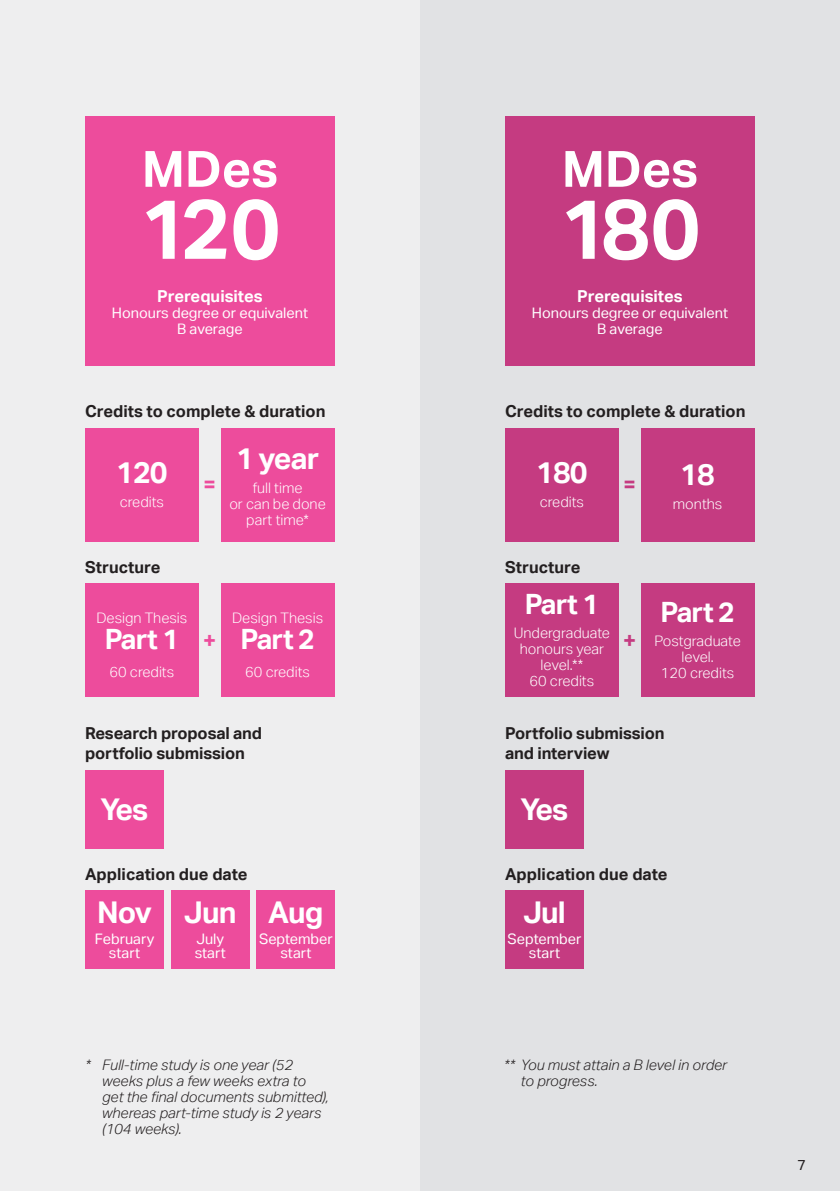
<style>
.page{position:relative;width:840px;height:1191px;background:#fff}
.page>*{position:absolute;margin:0;border:0;box-sizing:border-box;transform-origin:0 0}
.t1{font:700 84px "Aktiv Grotesk";letter-spacing:-.05em;color:#fff}
.t2{font:700 50px "Aktiv Grotesk";color:#fff}
.t3{font:700 30px "Aktiv Grotesk";letter-spacing:-.03em;color:#fff}
.t4{font:700 28px "Aktiv Grotesk";letter-spacing:-.03em;color:#fff}
.t5{font:700 22px "Aktiv Grotesk";color:#c53b81}
.t6{font:700 22px "Aktiv Grotesk";color:#ed4c9c}
.t7{font:700 16.4px/20px "Aktiv Grotesk";color:#231f20}
.t8{font:700 16.4px "Aktiv Grotesk";color:#fff}
.t9{font:italic 300 14.4px/16px "Aktiv Grotesk";color:#231f20}
.t10{font:300 14.4px/16px "Aktiv Grotesk";color:#fff;text-align:center}
.t11{font:14.4px/13.8px "Aktiv Grotesk";color:#fff;text-align:center}
.t12{font:14.4px "Aktiv Grotesk";color:#231f20}
</style>
<div class="page">
<div style="left:0;top:0;width:420px;height:1191px;background:#eeeeef"></div>
<div style="left:420px;top:0;width:419px;height:1191px;background:#e1e2e4"></div>
<div style="left:505px;top:116px;width:249px;height:249px;background:#c53b81"></div>
<div style="left:505px;top:428px;width:113px;height:113px;background:#c53b81"></div>
<div style="left:640px;top:428px;width:114px;height:113px;background:#c53b81"></div>
<div style="left:505px;top:583px;width:113px;height:113px;background:#c53b81"></div>
<div style="left:640px;top:583px;width:114px;height:113px;background:#c53b81"></div>
<div style="left:505px;top:769px;width:78px;height:79px;background:#c53b81"></div>
<div style="left:505px;top:890px;width:78px;height:79px;background:#c53b81"></div>
<div style="left:85px;top:116px;width:249px;height:249px;background:#ed4c9c"></div>
<div style="left:85px;top:428px;width:113px;height:113px;background:#ed4c9c"></div>
<div style="left:221px;top:428px;width:113px;height:113px;background:#ed4c9c"></div>
<div style="left:85px;top:583px;width:113px;height:113px;background:#ed4c9c"></div>
<div style="left:221px;top:583px;width:113px;height:113px;background:#ed4c9c"></div>
<div style="left:85px;top:769px;width:79px;height:79px;background:#ed4c9c"></div>
<div style="left:85px;top:890px;width:79px;height:79px;background:#ed4c9c"></div>
<div style="left:171px;top:890px;width:78px;height:79px;background:#ed4c9c"></div>
<div style="left:256px;top:890px;width:79px;height:79px;background:#ed4c9c"></div>
<h2 class="t2" style="left:142px;top:138px;width:138px">MDes</h2>
<h1 class="t1" style="left:139px;top:177px;width:142px">120</h1>
<p class="t8" style="left:157px;top:285px;width:107px">Prerequisites</p>
<p class="t11" style="left:112px;top:304px;width:197px;line-height:16px">Honours degree or equivalent<br>B average</p>
<p class="t7" style="left:85px;top:401px;width:242px">Credits to complete &amp; duration</p>
<h3 class="t3" style="left:116px;top:454px;width:53px">120</h3>
<p class="t10" style="left:120px;top:494px;width:46px">credits</p>
<p class="t7" style="left:85px;top:556px;width:77px">Structure</p>
<p class="t10" style="left:96px;top:610px;width:92px">Design Thesis</p>
<h3 class="t4" style="left:105px;top:622px;width:76px">Part 1</h3>
<p class="t10" style="left:109px;top:663px;width:66px">60 credits</p>
<h3 class="t6" style="left:203px;top:471px;width:15px">=</h3>
<h3 class="t3" style="left:236px;top:439px;width:85px">1 year</h3>
<p class="t10" style="left:229px;top:479px;width:98px">full time<br>or can be done part time*</p>
<h3 class="t6" style="left:203px;top:626px;width:15px">+</h3>
<p class="t10" style="left:232px;top:610px;width:92px">Design Thesis</p>
<h3 class="t4" style="left:240px;top:622px;width:76px">Part 2</h3>
<p class="t10" style="left:245px;top:663px;width:66px">60 credits</p>
<p class="t7" style="left:85px;top:723px;width:178px">Research proposal and portfolio submission</p>
<h3 class="t3" style="left:101px;top:790px;width:49px">Yes</h3>
<p class="t7" style="left:85px;top:863px;width:164px">Application due date</p>
<h3 class="t3" style="left:97px;top:893px;width:56px">Nov</h3>
<p class="t11" style="left:95px;top:932px;width:61px">February start</p>
<h3 class="t3" style="left:184px;top:893px;width:54px">Jun</h3>
<p class="t11" style="left:194px;top:932px;width:33px;text-align:left">July start</p>
<h3 class="t3" style="left:268px;top:893px;width:57px">Aug</h3>
<p class="t11" style="left:259px;top:932px;width:75px">September start</p>
<h2 class="t2" style="left:561px;top:138px;width:138px">MDes</h2>
<h1 class="t1" style="left:559px;top:177px;width:142px">180</h1>
<p class="t8" style="left:577px;top:285px;width:107px">Prerequisites</p>
<p class="t11" style="left:531px;top:304px;width:197px;line-height:16px">Honours degree or equivalent<br>B average</p>
<p class="t7" style="left:505px;top:401px;width:242px">Credits to complete &amp; duration</p>
<h3 class="t3" style="left:536px;top:454px;width:53px">180</h3>
<p class="t10" style="left:539px;top:494px;width:46px">credits</p>
<h3 class="t5" style="left:622px;top:471px;width:15px">=</h3>
<p class="t7" style="left:505px;top:556px;width:77px">Structure</p>
<h3 class="t4" style="left:524px;top:586px;width:76px">Part 1</h3>
<p class="t10" style="left:513px;top:624px;width:98px">Undergraduate honours year level.**<br>60 credits</p>
<h3 class="t5" style="left:622px;top:626px;width:15px">+</h3>
<h3 class="t3" style="left:680px;top:455px;width:36px">18</h3>
<p class="t10" style="left:672px;top:495px;width:51px">months</p>
<h3 class="t4" style="left:660px;top:594px;width:76px">Part 2</h3>
<p class="t10" style="left:654px;top:632px;width:88px">Postgraduate level.<br>120 credits</p>
<p class="t7" style="left:505px;top:723px;width:161px">Portfolio submission and interview</p>
<h3 class="t3" style="left:520px;top:790px;width:49px">Yes</h3>
<p class="t7" style="left:505px;top:863px;width:164px">Application due date</p>
<h3 class="t3" style="left:522px;top:893px;width:44px">Jul</h3>
<p class="t11" style="left:507px;top:932px;width:75px">September start</p>
<p class="t9" style="left:102px;top:1056px;width:228px;text-indent:-17px">* Full-time study is one year (52 weeks plus a few weeks extra to get the final documents submitted), whereas part-time study is 2 years (104 weeks).</p>
<p class="t9" style="left:520px;top:1056px;width:207px;text-indent:-17px">** You must attain a B level in order to progress.</p>
<p class="t12" style="left:796px;top:1156px;width:10px">7</p>
</div>
